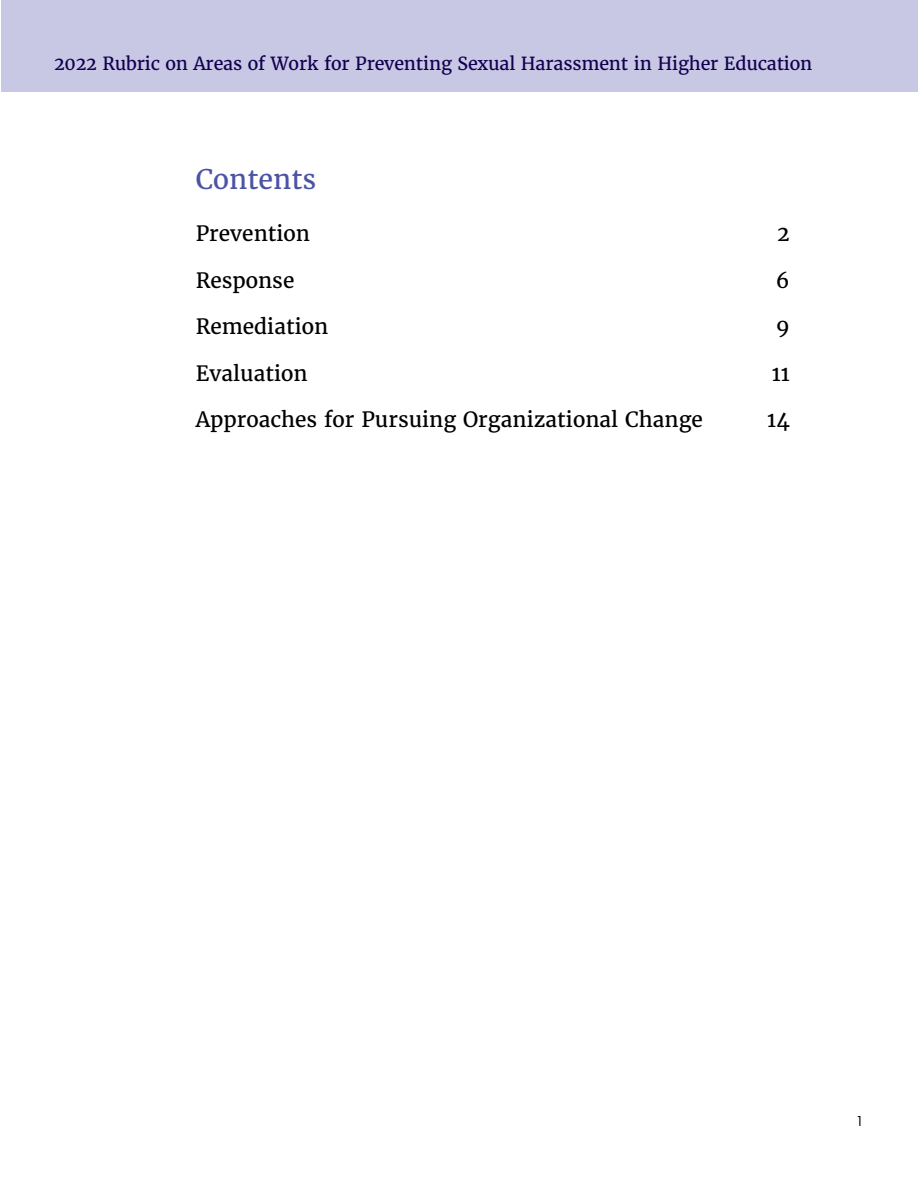
<style>
.page{position:relative;width:918px;height:1188px;background:#fff}
.page>*{position:absolute;margin:0;border:0;box-sizing:border-box;transform-origin:0 0}
.t1{font:27px "Merriweather";color:#4b53a4}
.t2{font:21px "Merriweather";color:#000}
.t3{font:18px "Merriweather";letter-spacing:-.01em;color:#12004f}
.t4{font:15px "Futura PT";color:#000}
</style>
<div class="page">
<div style="left:1px;top:0;width:916px;height:92px;background:#c8c7e4"></div>
<p class="t3" style="left:54px;top:52px;width:760px">2022 Rubric on Areas of Work for Preventing Sexual Harassment in Higher Education</p>
<p class="t1" style="left:196px;top:162px;width:122px">Contents</p>
<p class="t2" style="left:196px;top:220px;width:116px">Prevention</p>
<p class="t2" style="left:777px;top:220px;width:14px">2</p>
<p class="t2" style="left:196px;top:267px;width:100px">Response</p>
<p class="t2" style="left:776px;top:267px;width:15px">6</p>
<p class="t2" style="left:196px;top:313px;width:134px">Remediation</p>
<p class="t2" style="left:776px;top:313px;width:15px">9</p>
<p class="t2" style="left:196px;top:360px;width:114px">Evaluation</p>
<p class="t2" style="left:772px;top:360px;width:20px">11</p>
<p class="t2" style="left:196px;top:406px;width:509px">Approaches for Pursuing Organizational Change</p>
<p class="t2" style="left:767px;top:406px;width:24px">14</p>
<p class="t4" style="left:855px;top:1112px;width:10px">1</p>
</div>
